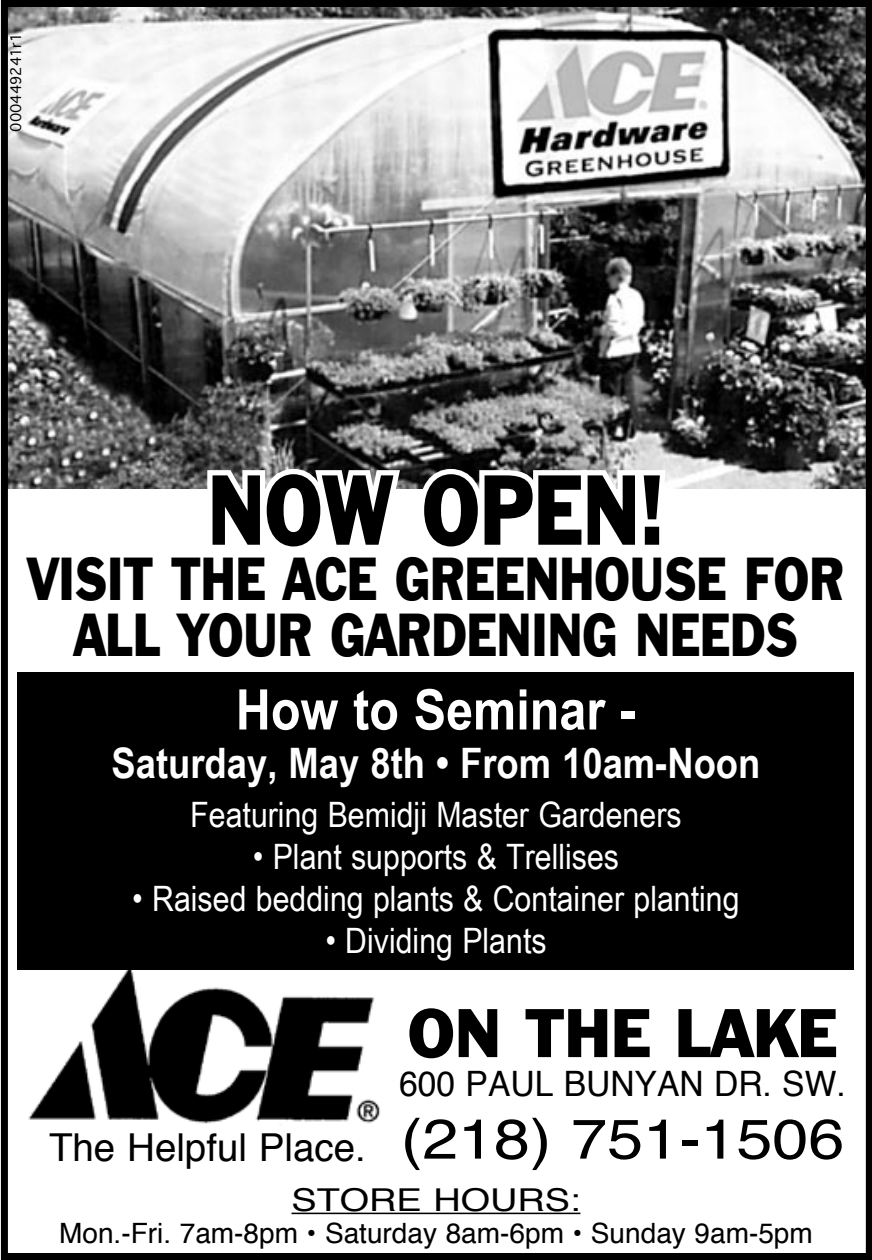
<style>
.page{position:relative;width:872px;height:1260px;background:#fff}
.page>*{position:absolute;margin:0;border:0;box-sizing:border-box;transform-origin:0 0}
.t1{font:91px "Franklin Gothic BT";color:#000;scale:.82 1}
.t2{font:63px "Franklin Gothic BT";color:#000;scale:.96 1}
.t3{font:56px "Helvetica";color:#000;scale:1.15 1}
.t4{font:700 56px "Arial Narrow";color:#fff;scale:1.06 1}
.t5{font:55.65px/55.6px "Franklin Gothic BT";color:#000;text-align:center;scale:.82 1}
.t6{font:700 42px "Arial Narrow";color:#fff;scale:1.06 1}
.t7{font:38.5px "Helvetica";color:#000}
.t8{font:35px "Arial Narrow";color:#fff;scale:1.06 1}
.t9{font:35px "Helvetica";color:#000;scale:.96 1}
.t10{font:31.5px "Helvetica";color:#000;scale:1.2 1}
.t11{font:28px "Helvetica";color:#000}
.t12{font:14px "Geneva";color:#000}
</style>
<div class="page">
<img style="left:9px;top:8px;width:855px;height:480px">
<div style="left:1px;top:0;width:871px;height:1260px;border:7px solid #000"></div>
<img style="left:28px;top:970px;width:353px;height:154px">
<hr style="left:291px;top:1213px;width:289px;height:1px;background:#000">
<svg style="left:202px;top:460px;width:204px;height:29px"></svg>
<svg style="left:413px;top:464px;width:258px;height:25px"></svg>
<div style="left:18px;top:672px;width:836px;height:298px;background:#000"></div>
<p class="t12" style="left:4px;top:132px;width:100px;rotate:-90deg">000449241r1</p>
<h1 class="t1" style="left:208px;top:457px;width:558px">NOW OPEN!</h1>
<h3 class="t5" style="left:28px;top:552px;width:996px">VISIT THE ACE GREENHOUSE FOR<br>ALL YOUR GARDENING NEEDS</h3>
<h3 class="t4" style="left:236px;top:667px;width:379px">How to Seminar -</h3>
<p class="t6" style="left:112px;top:732px;width:613px">Saturday, May 8th • From 10am-Noon</p>
<p class="t8" style="left:190px;top:789px;width:465px">Featuring Bemidji Master Gardeners</p>
<p class="t8" style="left:253px;top:831px;width:347px">• Plant supports &amp; Trellises</p>
<p class="t8" style="left:132px;top:873px;width:574px">• Raised bedding plants &amp; Container planting</p>
<p class="t8" style="left:325px;top:915px;width:210px">• Dividing Plants</p>
<h2 class="t2" style="left:407px;top:996px;width:449px">ON THE LAKE</h2>
<p class="t9" style="left:399px;top:1056px;width:466px">600 paul bunyan dr. sw.</p>
<h3 class="t3" style="left:400px;top:1096px;width:387px">(218) 751-1506</h3>
<p class="t10" style="left:291px;top:1176px;width:242px">store hours:</p>
<p class="t11" style="left:59px;top:1211px;width:755px">Mon.-Fri. 7am-8pm • Saturday 8am-6pm • Sunday 9am-5pm</p>
<p class="t7" style="left:49px;top:1118px;width:318px">The Helpful Place.</p>
</div>
